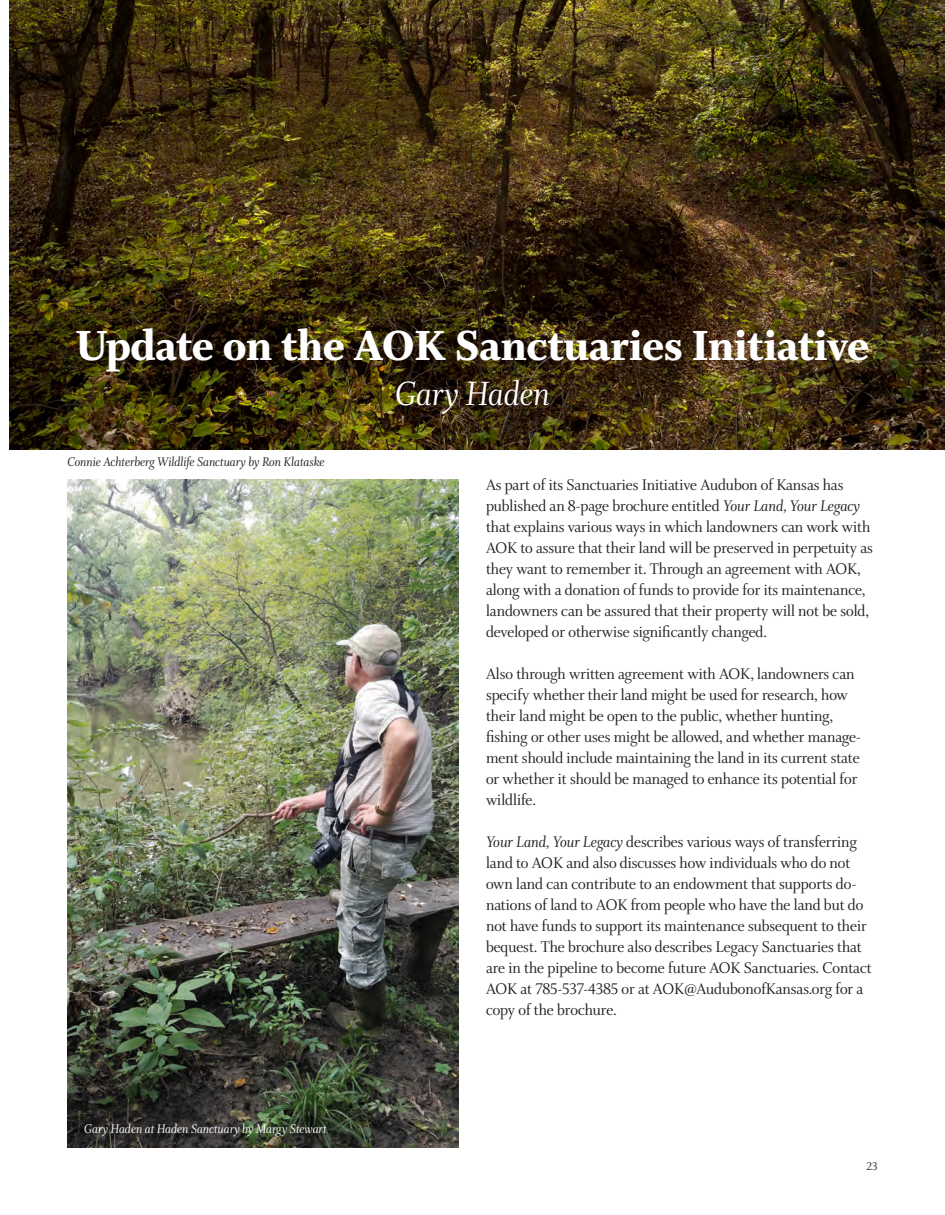
<style>
.page{position:relative;width:945px;height:1215px;background:#fff}
.page>*{position:absolute;margin:0;border:0;box-sizing:border-box;transform-origin:0 0}
.t1{font:900 45px "Whitman Display";color:#fff}
.t2{font:italic 36px "Whitman Display";color:#fff}
.t3{font:16.5px/21px "Whitman Display";color:#231f20}
.t4{font:italic 13.5px "Whitman Display";color:#231f20}
.t5{font:italic 13.5px "Whitman Display";color:#fff}
.t6{font:12px "Whitman Display";color:#231f20}
.s1{font-style:italic}
</style>
<div class="page">
<img style="left:10px;top:0;width:935px;height:450px">
<img style="left:68px;top:480px;width:391px;height:668px">
<h1 class="t1" style="left:76px;top:319px;width:795px">Update on the AOK Sanctuaries Initiative</h1>
<h2 class="t2" style="left:395px;top:373px;width:156px">Gary Haden</h2>
<p class="t4" style="left:68px;top:454px;width:259px">Connie Achterberg Wildlife Sanctuary by Ron Klataske</p>
<p class="t5" style="left:84px;top:1122px;width:244px">Gary Haden at Haden Sanctuary by Margy Stewart</p>
<p class="t3" style="left:486px;top:475px;width:388px">As part of its Sanctuaries Initiative Audubon of Kansas has published an 8-page brochure entitled <span class="s1">Your Land, Your Legacy </span>that explains various ways in which landowners can work with AOK to assure that their land will be preserved in perpetuity as they want to remember it. Through an agreement with AOK, along with a donation of funds to provide for its maintenance, landowners can be assured that their property will not be sold, developed or otherwise significantly changed.</p>
<p class="t3" style="left:486px;top:664px;width:376px">Also through written agreement with AOK, landowners can specify whether their land might be used for research, how their land might be open to the public, whether hunting, fishing or other uses might be allowed, and whether manage&shy;ment should include maintaining the land in its current state or whether it should be managed to enhance its potential for wildlife.</p>
<p class="t3" style="left:486px;top:832px;width:387px"><span class="s1">Your Land, Your Legacy</span> describes various ways of transferring land to AOK and also discusses how individuals who do not own land can contribute to an endowment that supports do&shy;nations of land to AOK from people who have the land but do not have funds to support its maintenance subsequent to their bequest. The brochure also describes Legacy Sanctuaries that are in the pipeline to become future AOK Sanctuaries. Contact AOK at 785-537-4385 or at AOK@AudubonofKansas.org for a copy of the brochure.</p>
<p class="t6" style="left:867px;top:1159px;width:12px">23</p>
</div>
